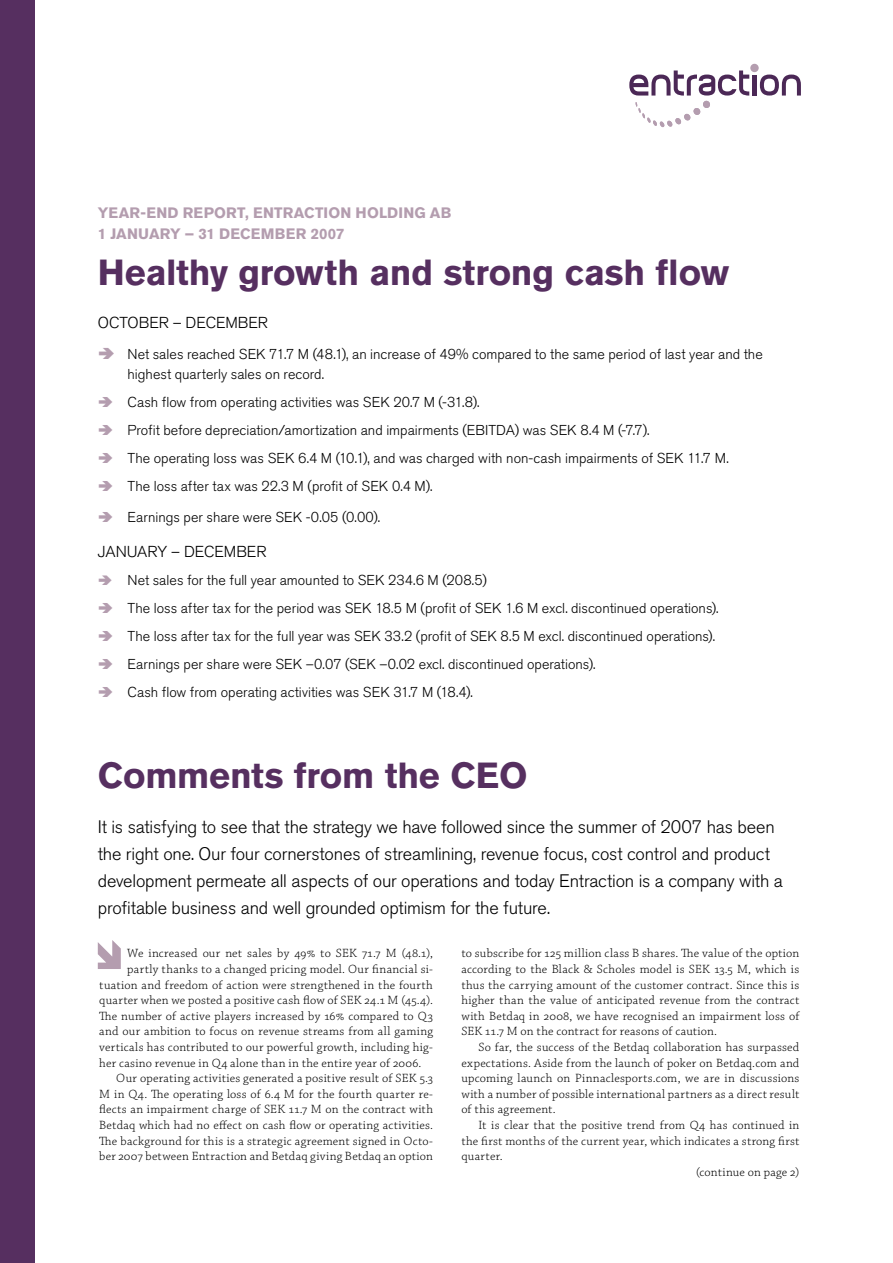
<style>
.page{position:relative;width:893px;height:1263px;background:#fff}
.page>*{position:absolute;margin:0;border:0;box-sizing:border-box;transform-origin:0 0}
.t1{font:700 36px "Akzidenz Grotesk BE";letter-spacing:-.005em;color:#562f60}
.t2{font:300 18px/27px "Akzidenz Grotesk BE";letter-spacing:-.01em;color:#000}
.t3{font:300 15.75px "Akzidenz Grotesk BE";letter-spacing:-.005em;color:#000}
.t4{font:700 15px/21px "Akzidenz Grotesk BE";letter-spacing:.01em;color:#b49daf}
.t5{font:300 14.25px/28px "Akzidenz Grotesk BE";color:#000}
.t6{font:300 12.6px/15.6px "Chaparral Pro";letter-spacing:.02em;color:#000;text-align:justify}
</style>
<div class="page">
<div style="left:0;top:0;width:34px;height:1263px;background:#562f60"></div>
<svg style="left:629px;top:70px;width:120px;height:26px"></svg>
<hr style="left:752px;top:75px;width:4px;height:21px;background:#4b2856">
<svg style="left:760px;top:75px;width:41px;height:21px"></svg>
<svg style="left:635px;top:102px;width:55px;height:25px"></svg>
<div style="left:693px;top:108px;width:7px;height:7px;background:#b49daf;border-radius:50%"></div>
<div style="left:703px;top:101px;width:7px;height:7px;background:#b49daf;border-radius:50%"></div>
<div style="left:750px;top:64px;width:9px;height:8px;background:#b49daf;border-radius:50%"></div>
<svg style="left:98px;top:940px;width:23px;height:29px"></svg>
<p class="t4" style="left:98px;top:202px;width:355px">YEAR-END REPORT, ENTRACTION HOLDING AB<br>1 JANUARY – 31 DECEMBER 2007</p>
<h1 class="t1" style="left:98px;top:251px;width:633px">Healthy growth and strong cash flow</h1>
<p class="t3" style="left:98px;top:314px;width:172px">OCTOBER – DECEMBER</p>
<p class="t5" style="left:128px;top:345px;width:637px;line-height:19.5px">Net sales reached SEK 71.7 M (48.1), an increase of 49% compared to the same period of last year and the highest quarterly sales on record.</p>
<p class="t5" style="left:128px;top:388px;width:603px">Cash flow from operating activities was SEK 20.7 M (-31.8).<br>Profit before depreciation/amortization and impairments (EBITDA) was SEK 8.4 M (-7.7).<br>The operating loss was SEK 6.4 M (10.1), and was charged with non-cash impairments of SEK 11.7 M.<br>The loss after tax was 22.3 M (profit of SEK 0.4 M).</p>
<p class="t5" style="left:128px;top:503px;width:254px">Earnings per share were SEK -0.05 (0.00).</p>
<p class="t3" style="left:98px;top:543px;width:170px">JANUARY – DECEMBER</p>
<p class="t5" style="left:128px;top:567px;width:593px">Net sales for the full year amounted to SEK 234.6 M (208.5)<br>The loss after tax for the period was SEK 18.5 M (profit of SEK 1.6 M excl. discontinued operations).<br>The loss after tax for the full year was SEK 33.2 (profit of SEK 8.5 M excl. discontinued operations).<br>Earnings per share were SEK –0.07 (SEK –0.02 excl. discontinued operations).<br>Cash flow from operating activities was SEK 31.7 M (18.4).</p>
<h1 class="t1" style="left:98px;top:755px;width:431px">Comments from the CEO</h1>
<p class="t2" style="left:98px;top:814px;width:687px">It is satisfying to see that the strategy we have followed since the summer of 2007 has been the right one. Our four cornerstones of streamlining, revenue focus, cost control and product development permeate all aspects of our operations and today Entraction is a company with a profitable business and well grounded optimism for the future.</p>
<p class="t6" style="left:461px;top:946px;width:340px">to subscribe for 125 million class B shares. The value of the option according to the Black &amp; Scholes model is SEK 13.5 M, which is thus the carrying amount of the customer contract. Since this is higher than the value of anticipated revenue from the contract with Betdaq in 2008, we have recognised an impairment loss of SEK 11.7 M on the contract for reasons of caution.</p>
<p class="t6" style="left:461px;top:1040px;width:340px;text-indent:17px">So far, the success of the Betdaq collaboration has surpassed expectations. Aside from the launch of poker on Betdaq.com and upcoming launch on Pinnaclesports.com, we are in discussions with a number of possible international partners as a direct result of this agreement.</p>
<p class="t6" style="left:478px;top:1118px;width:323px">It is clear that the positive trend from Q4 has continued in</p>
<p class="t6" style="left:461px;top:1133px;width:339px">the first months of the current year, which indicates a strong first</p>
<p class="t6" style="left:461px;top:1149px;width:43px">quarter.</p>
<p class="t6" style="left:696px;top:1164px;width:105px">(continue on page 2)</p>
<p class="t6" style="left:127px;top:946px;width:307px">We increased our net sales by 49% to SEK 71.7 M (48.1),</p>
<p class="t6" style="left:127px;top:962px;width:307px">partly thanks to a changed pricing model. Our financial si-</p>
<p class="t6" style="left:99px;top:977px;width:335px">tuation and freedom of action were strengthened in the fourth</p>
<p class="t6" style="left:99px;top:993px;width:335px">quarter when we posted a positive cash flow of SEK 24.1 M (45.4).</p>
<p class="t6" style="left:99px;top:1008px;width:335px">The number of active players increased by 16% compared to Q3</p>
<p class="t6" style="left:99px;top:1024px;width:335px">and our ambition to focus on revenue streams from all gaming</p>
<p class="t6" style="left:99px;top:1040px;width:335px">verticals has contributed to our powerful growth, including hig-</p>
<p class="t6" style="left:99px;top:1055px;width:324px">her casino revenue in Q4 alone than in the entire year of 2006.</p>
<p class="t6" style="left:116px;top:1071px;width:318px">Our operating activities generated a positive result of SEK 5.3</p>
<p class="t6" style="left:99px;top:1086px;width:335px">M in Q4. The operating loss of 6.4 M for the fourth quarter re-</p>
<p class="t6" style="left:99px;top:1102px;width:335px">flects an impairment charge of SEK 11.7 M on the contract with</p>
<p class="t6" style="left:99px;top:1118px;width:335px">Betdaq which had no effect on cash flow or operating activities.</p>
<p class="t6" style="left:99px;top:1133px;width:335px">The background for this is a strategic agreement signed in Octo-</p>
<p class="t6" style="left:99px;top:1149px;width:335px">ber 2007 between Entraction and Betdaq giving Betdaq an option</p>
</div>
